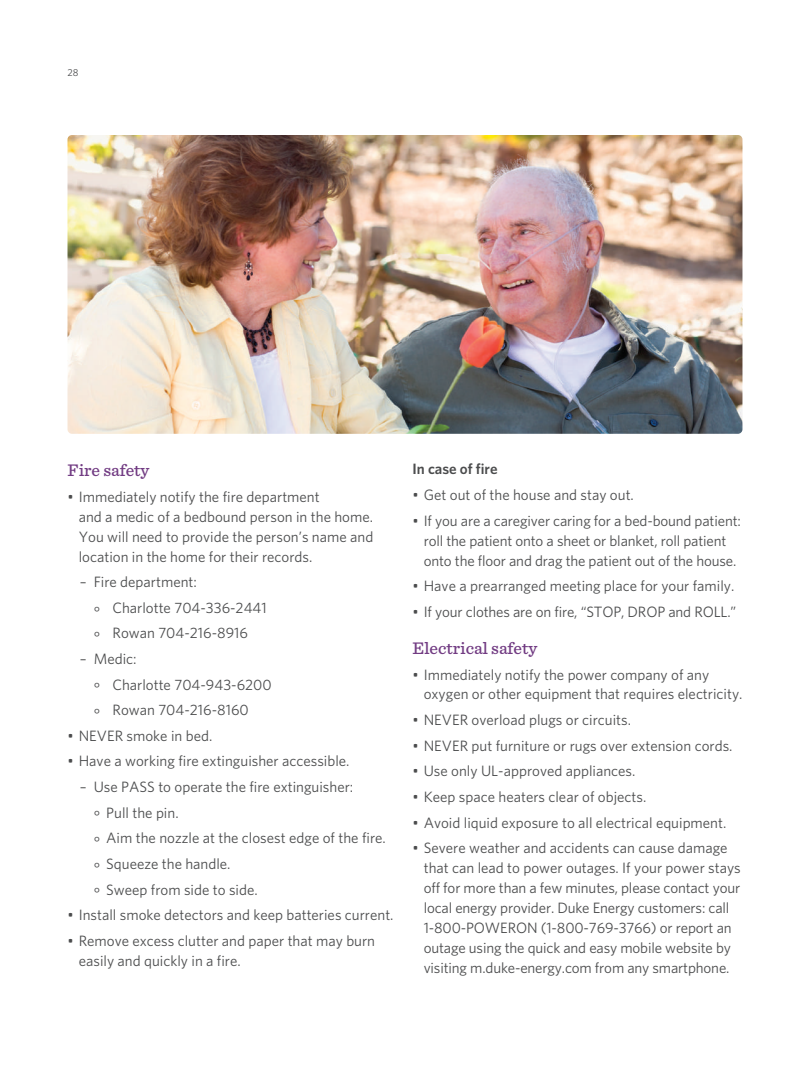
<style>
.page{position:relative;width:810px;height:1080px;background:#fff}
.page>*{position:absolute;margin:0;border:0;box-sizing:border-box;transform-origin:0 0}
.t1{font:500 17.5px "Sentinel";color:#723c83}
.t2{font:15px/20px "Whitney";color:#4b4c4d}
.t3{font:600 15px "Whitney";color:#4b4c4d}
.t4{font:10px "Whitney";color:#4b4c4d}
</style>
<div class="page">
<img style="left:68px;top:135px;width:674px;height:299px">
<p class="t4" style="left:68px;top:65px;width:13px">28</p>
<p class="t1" style="left:68px;top:457px;width:84px">Fire safety</p>
<p class="t2" style="left:79px;top:486px;width:296px;text-indent:-11px">• Immediately notify the fire department<br>and a medic of a bedbound person in the home.<br>You will need to provide the person’s name and location in the home for their records.</p>
<p class="t2" style="left:94px;top:569px;width:175px;line-height:25.6px;text-indent:-14px">– Fire department:<br>° Charlotte 704-336-2441 ° Rowan 704-216-8916</p>
<p class="t2" style="left:94px;top:646px;width:179px;line-height:25.6px;text-indent:-14px">– Medic:<br>° Charlotte 704-943-6200 ° Rowan 704-216-8160</p>
<p class="t2" style="left:68px;top:725px;width:146px">• NEVER smoke in bed.</p>
<p class="t2" style="left:68px;top:751px;width:284px">• Have a working fire extinguisher accessible.</p>
<p class="t2" style="left:94px;top:774px;width:294px;line-height:25.6px;text-indent:-14px">– Use PASS to operate the fire extinguisher:<br>° Pull the pin.<br>° Aim the nozzle at the closest edge of the fire. ° Squeeze the handle.<br>° Sweep from side to side.</p>
<p class="t2" style="left:68px;top:905px;width:328px">• Install smoke detectors and keep batteries current.</p>
<p class="t2" style="left:79px;top:930px;width:298px;text-indent:-11px">• Remove excess clutter and paper that may burn easily and quickly in a fire.</p>
<p class="t3" style="left:412px;top:459px;width:87px">In case of fire</p>
<p class="t2" style="left:412px;top:484px;width:223px">• Get out of the house and stay out.</p>
<p class="t2" style="left:412px;top:510px;width:330px;text-align:center">• If you are a caregiver caring for a bed-bound patient: roll the patient onto a sheet or blanket, roll patient onto the floor and drag the patient out of the house.</p>
<p class="t2" style="left:412px;top:576px;width:323px">• Have a prearranged meeting place for your family.</p>
<p class="t2" style="left:412px;top:601px;width:325px">• If your clothes are on fire, “STOP, DROP and ROLL.”</p>
<p class="t1" style="left:412px;top:635px;width:126px">Electrical safety</p>
<p class="t2" style="left:424px;top:664px;width:320px;text-indent:-11px">• Immediately notify the power company of any oxygen or other equipment that requires electricity.</p>
<p class="t2" style="left:412px;top:710px;width:220px">• NEVER overload plugs or circuits.</p>
<p class="t2" style="left:412px;top:735px;width:322px">• NEVER put furniture or rugs over extension cords.</p>
<p class="t2" style="left:412px;top:761px;width:224px">• Use only UL-approved appliances.</p>
<p class="t2" style="left:412px;top:786px;width:235px">• Keep space heaters clear of objects.</p>
<p class="t2" style="left:412px;top:812px;width:315px">• Avoid liquid exposure to all electrical equipment.</p>
<p class="t2" style="left:424px;top:838px;width:319px;text-indent:-11px">• Severe weather and accidents can cause damage that can lead to power outages. If your power stays off for more than a few minutes, please contact your local energy provider. Duke Energy customers: call 1-800-POWERON (1-800-769-3766) or report an outage using the quick and easy mobile website by visiting m.duke-energy.com from any smartphone.</p>
</div>
